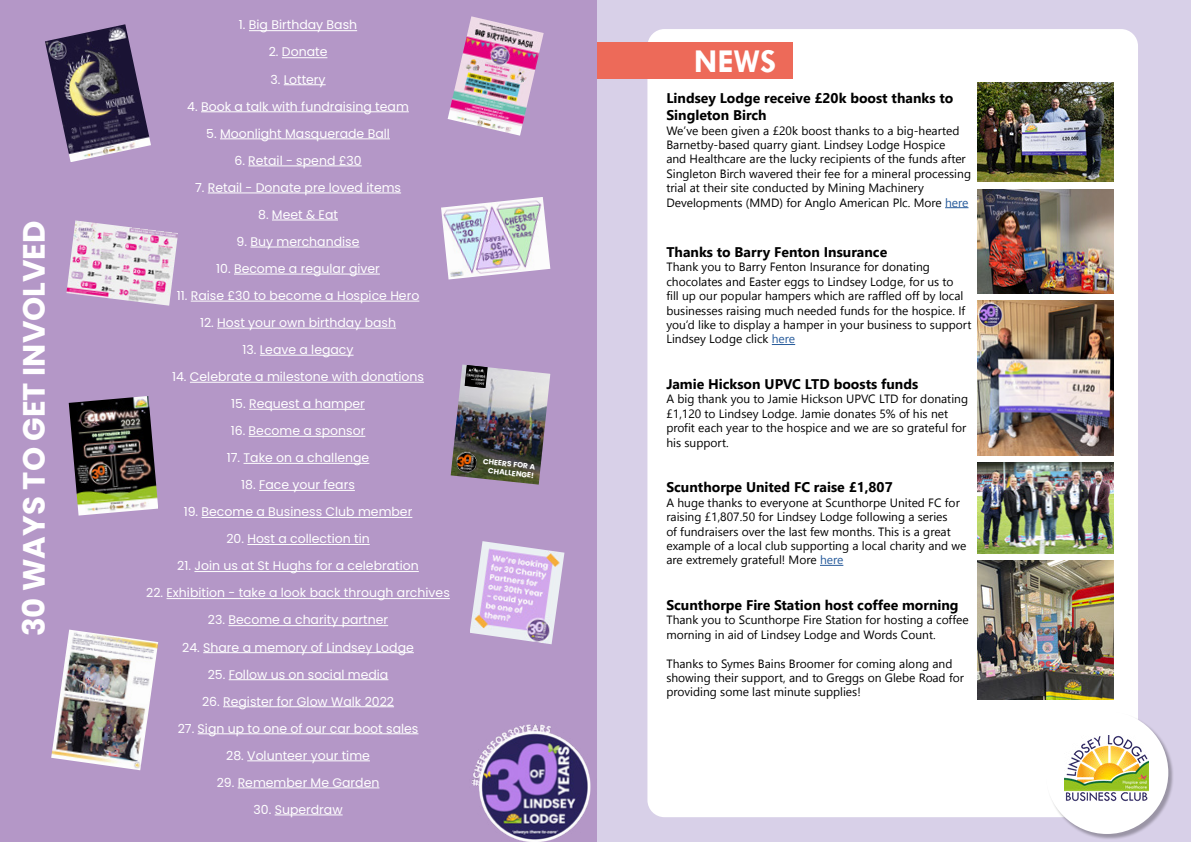
<style>
.page{position:relative;width:1191px;height:842px;background:#fff}
.page>*{position:absolute;margin:0;border:0;box-sizing:border-box;transform-origin:0 0}
.t1{font:700 33.7px "Tw Cen";color:#fff}
.t2{font:700 30.8px "Poppins";color:#fff}
.t3{font:700 14px/16.8px "Nirmala UI";color:#000}
.t4{font:12.5px "Poppins";color:#fff}
.t5{font:12px/14.4px "Nirmala UI";color:#000}
.t6{font:700 7.5px/9px "Poppins";color:#fff;text-align:right}
.s1{color:#275b9b}
</style>
<div class="page">
<div style="left:595px;top:0;width:596px;height:842px;background:#d8d0e8"></div>
<div style="left:647px;top:29px;width:491px;height:788px;background:#fff;border-radius:17px"></div>
<div style="left:1046px;top:713px;width:127px;height:127px;background:#000;opacity:.29"></div>
<div style="left:1045px;top:711px;width:123px;height:123px;background:#fff;border-radius:50%"></div>
<img style="left:1064px;top:735px;width:84px;height:67px">
<div style="left:595px;top:42px;width:198px;height:37px;background:#ed6a59"></div>
<div style="left:0;top:0;width:596px;height:842px;background:#b497c7"></div>
<img style="left:471px;top:724px;width:120px;height:118px">
<hr style="left:249px;top:30px;width:108px;height:1px;background:#fff">
<hr style="left:282px;top:57px;width:45px;height:1px;background:#fff">
<hr style="left:284px;top:84px;width:42px;height:1px;background:#fff">
<hr style="left:201px;top:111px;width:208px;height:1px;background:#fff">
<hr style="left:220px;top:139px;width:170px;height:1px;background:#fff">
<hr style="left:248px;top:166px;width:114px;height:1px;background:#fff">
<hr style="left:208px;top:193px;width:193px;height:1px;background:#fff">
<hr style="left:272px;top:220px;width:66px;height:1px;background:#fff">
<hr style="left:250px;top:247px;width:109px;height:1px;background:#fff">
<hr style="left:234px;top:274px;width:146px;height:1px;background:#fff">
<hr style="left:191px;top:301px;width:228px;height:1px;background:#fff">
<hr style="left:217px;top:328px;width:179px;height:1px;background:#fff">
<hr style="left:260px;top:355px;width:93px;height:1px;background:#fff">
<hr style="left:190px;top:382px;width:234px;height:1px;background:#fff">
<hr style="left:249px;top:409px;width:116px;height:1px;background:#fff">
<hr style="left:249px;top:436px;width:116px;height:1px;background:#fff">
<hr style="left:243px;top:463px;width:126px;height:1px;background:#fff">
<hr style="left:259px;top:490px;width:96px;height:1px;background:#fff">
<hr style="left:202px;top:517px;width:210px;height:1px;background:#fff">
<hr style="left:247px;top:544px;width:123px;height:1px;background:#fff">
<hr style="left:194px;top:571px;width:225px;height:1px;background:#fff">
<hr style="left:167px;top:598px;width:283px;height:1px;background:#fff">
<hr style="left:228px;top:625px;width:160px;height:1px;background:#fff">
<hr style="left:203px;top:652px;width:211px;height:1px;background:#fff">
<hr style="left:229px;top:679px;width:159px;height:1px;background:#fff">
<hr style="left:223px;top:706px;width:171px;height:1px;background:#fff">
<hr style="left:198px;top:733px;width:220px;height:1px;background:#fff">
<hr style="left:247px;top:760px;width:123px;height:1px;background:#fff">
<hr style="left:238px;top:787px;width:141px;height:1px;background:#fff">
<hr style="left:275px;top:815px;width:67px;height:1px;background:#fff">
<img style="left:447px;top:16px;width:97px;height:120px">
<img style="left:45px;top:24px;width:106px;height:138px">
<img style="left:66px;top:220px;width:112px;height:86px">
<img style="left:441px;top:197px;width:109px;height:82px">
<img style="left:470px;top:541px;width:94px;height:103px">
<img style="left:51px;top:630px;width:107px;height:140px">
<img style="left:451px;top:365px;width:99px;height:120px">
<img style="left:69px;top:396px;width:89px;height:120px">
<svg style="left:945px;top:207px;width:23px;height:1px"></svg>
<svg style="left:772px;top:344px;width:23px;height:1px"></svg>
<svg style="left:820px;top:565px;width:23px;height:1px"></svg>
<img style="left:977px;top:190px;width:136px;height:104px">
<img style="left:977px;top:301px;width:136px;height:155px">
<img style="left:977px;top:463px;width:136px;height:91px">
<img style="left:977px;top:561px;width:136px;height:139px">
<img style="left:977px;top:83px;width:136px;height:99px">
<h2 class="t2" style="left:16px;top:636px;width:417px;rotate:-90deg">30 WAYS TO GET INVOLVED</h2>
<p class="t4" style="left:239px;top:18px;width:120px">1. Big Birthday Bash</p>
<p class="t4" style="left:269px;top:45px;width:60px">2. Donate</p>
<p class="t4" style="left:270px;top:72px;width:57px">3. Lottery</p>
<p class="t4" style="left:187px;top:99px;width:223px">4. Book a talk with fundraising team</p>
<p class="t4" style="left:206px;top:126px;width:185px">5. Moonlight Masquerade Ball</p>
<p class="t4" style="left:234px;top:153px;width:129px">6. Retail - spend £30</p>
<p class="t4" style="left:195px;top:180px;width:208px">7. Retail - Donate pre loved items</p>
<p class="t4" style="left:258px;top:207px;width:81px">8. Meet &amp; Eat</p>
<p class="t4" style="left:237px;top:234px;width:124px">9. Buy merchandise</p>
<p class="t4" style="left:216px;top:261px;width:165px">10. Become a regular giver</p>
<p class="t4" style="left:177px;top:288px;width:244px">11. Raise £30 to become a Hospice Hero</p>
<p class="t4" style="left:200px;top:315px;width:197px">12. Host your own birthday bash</p>
<p class="t4" style="left:242px;top:342px;width:112px">13. Leave a legacy</p>
<p class="t4" style="left:172px;top:369px;width:253px">14. Celebrate a milestone with donations</p>
<p class="t4" style="left:231px;top:396px;width:135px">15. Request a hamper</p>
<p class="t4" style="left:231px;top:423px;width:136px">16. Become a sponsor</p>
<p class="t4" style="left:227px;top:451px;width:144px">17. Take on a challenge</p>
<p class="t4" style="left:241px;top:478px;width:115px">18. Face your fears</p>
<p class="t4" style="left:184px;top:505px;width:230px">19. Become a Business Club member</p>
<p class="t4" style="left:226px;top:532px;width:145px">20. Host a collection tin</p>
<p class="t4" style="left:177px;top:559px;width:243px">21. Join us at St Hughs for a celebration</p>
<p class="t4" style="left:146px;top:586px;width:305px">22. Exhibition - take a look back through archives</p>
<p class="t4" style="left:208px;top:613px;width:182px">23. Become a charity partner</p>
<p class="t4" style="left:182px;top:640px;width:233px">24. Share a memory of Lindsey Lodge</p>
<p class="t4" style="left:208px;top:667px;width:182px">25. Follow us on social media</p>
<p class="t4" style="left:202px;top:694px;width:193px">26. Register for Glow Walk 2022</p>
<p class="t4" style="left:178px;top:721px;width:242px">27. Sign up to one of our car boot sales</p>
<p class="t4" style="left:226px;top:748px;width:145px">28. Volunteer your time</p>
<p class="t4" style="left:217px;top:775px;width:164px">29. Remember Me Garden</p>
<p class="t4" style="left:253px;top:802px;width:91px">30. Superdraw</p>
<p class="t6" style="left:483px;top:457px;width:54px;rotate:6deg">CHEERS FOR A<br>CHALLENGE!</p>
<h1 class="t1" style="left:694px;top:41px;width:83px">NEWS</h1>
<p class="t3" style="left:666px;top:89px;width:288px">Lindsey Lodge receive £20k boost thanks to<br>Singleton Birch</p>
<p class="t5" style="left:666px;top:122px;width:306px">We’ve been given a £20k boost thanks to a big-hearted Barnetby-based quarry giant. Lindsey Lodge Hospice<br>and Healthcare are the lucky recipients of the funds after Singleton Birch wavered their fee for a mineral processing trial at their site conducted by Mining Machinery Developments (MMD) for Anglo American Plc. More <span class="s1">here</span></p>
<p class="t3" style="left:666px;top:243px;width:222px">Thanks to Barry Fenton Insurance</p>
<p class="t5" style="left:666px;top:259px;width:307px">Thank you to Barry Fenton Insurance for donating chocolates and Easter eggs to Lindsey Lodge, for us to<br>fill up our popular hampers which are raffled off by local businesses raising much needed funds for the hospice. If you’d like to display a hamper in your business to support Lindsey Lodge click <span class="s1">here</span></p>
<p class="t3" style="left:666px;top:375px;width:253px">Jamie Hickson UPVC LTD boosts funds</p>
<p class="t5" style="left:666px;top:391px;width:303px">A big thank you to Jamie Hickson UPVC LTD for donating £1,120 to Lindsey Lodge. Jamie donates 5% of his net profit each year to the hospice and we are so grateful for his support.</p>
<p class="t3" style="left:666px;top:478px;width:228px">Scunthorpe United FC raise £1,807</p>
<p class="t5" style="left:666px;top:494px;width:302px">A huge thanks to everyone at Scunthorpe United FC for raising £1,807.50 for Lindsey Lodge following a series<br>of fundraisers over the last few months. This is a great example of a local club supporting a local charity and we are extremely grateful! More <span class="s1">here</span></p>
<p class="t3" style="left:666px;top:596px;width:294px">Scunthorpe Fire Station host coffee morning</p>
<p class="t5" style="left:666px;top:612px;width:304px">Thank you to Scunthorpe Fire Station for hosting a coffee morning in aid of Lindsey Lodge and Words Count.</p>
<p class="t5" style="left:666px;top:655px;width:299px">Thanks to Symes Bains Broomer for coming along and showing their support, and to Greggs on Glebe Road for providing some last minute supplies!</p>
</div>
